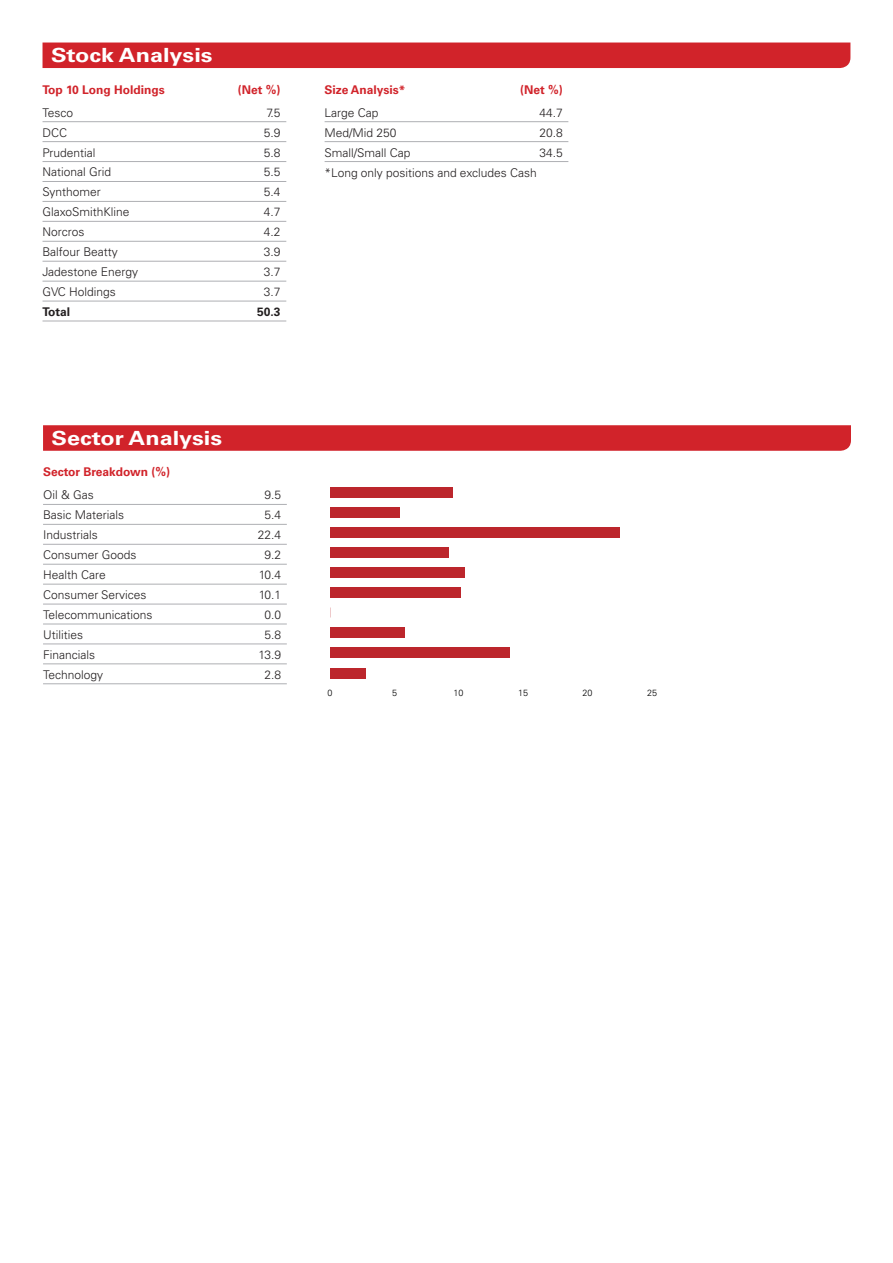
<style>
.page{position:relative;width:893px;height:1263px;background:#fff}
.page>*{position:absolute;margin:0;border:0;box-sizing:border-box;transform-origin:0 0}
.t1{font:700 19.5px "Univers LT Pro 65";color:#fff;scale:1.2 1}
.t2{font:700 19.5px "Univers LT Pro 65";color:#fff}
.t3{font:300 12px "Univers LT Pro 45";color:#231f20}
.t4{font:700 12px "Univers LT Pro 65";color:#d1232a}
.t5{font:700 12px "Univers LT Pro 65";color:#231f20}
.t6{font:300 9px "Univers";color:#000}
</style>
<div class="page">
<hr style="left:43px;top:121px;width:243px;height:1px;background:#aeafb3">
<hr style="left:43px;top:141px;width:243px;height:1px;background:#aeafb3">
<hr style="left:43px;top:161px;width:243px;height:1px;background:#aeafb3">
<hr style="left:43px;top:181px;width:243px;height:1px;background:#aeafb3">
<hr style="left:43px;top:201px;width:243px;height:1px;background:#aeafb3">
<hr style="left:43px;top:221px;width:243px;height:1px;background:#aeafb3">
<hr style="left:43px;top:241px;width:243px;height:1px;background:#aeafb3">
<hr style="left:43px;top:261px;width:243px;height:1px;background:#aeafb3">
<hr style="left:43px;top:281px;width:243px;height:1px;background:#aeafb3">
<hr style="left:43px;top:301px;width:243px;height:1px;background:#aeafb3">
<hr style="left:43px;top:321px;width:243px;height:1px;background:#aeafb3">
<hr style="left:325px;top:121px;width:243px;height:1px;background:#aeafb3">
<hr style="left:325px;top:141px;width:243px;height:1px;background:#aeafb3">
<hr style="left:325px;top:161px;width:243px;height:1px;background:#aeafb3">
<div style="left:43px;top:43px;width:807px;height:25px;background:#d1232a"></div>
<svg style="left:43px;top:425px;width:808px;height:26px;background:#d1272e"></svg>
<hr style="left:43px;top:504px;width:244px;height:1px;background:#aeafb3">
<hr style="left:43px;top:524px;width:244px;height:1px;background:#aeafb3">
<hr style="left:43px;top:544px;width:244px;height:1px;background:#aeafb3">
<hr style="left:43px;top:564px;width:244px;height:1px;background:#aeafb3">
<hr style="left:43px;top:584px;width:244px;height:1px;background:#aeafb3">
<hr style="left:43px;top:604px;width:244px;height:1px;background:#aeafb3">
<hr style="left:43px;top:624px;width:244px;height:1px;background:#aeafb3">
<hr style="left:43px;top:643px;width:244px;height:1px;background:#aeafb3">
<hr style="left:43px;top:663px;width:244px;height:1px;background:#aeafb3">
<hr style="left:43px;top:683px;width:244px;height:1px;background:#aeafb3">
<div style="left:330px;top:488px;width:123px;height:10px;background:#bc262c"></div>
<div style="left:330px;top:508px;width:69px;height:10px;background:#bc262c"></div>
<div style="left:330px;top:528px;width:289px;height:10px;background:#bc262c"></div>
<div style="left:330px;top:548px;width:119px;height:10px;background:#bc262c"></div>
<div style="left:330px;top:568px;width:134px;height:10px;background:#bc262c"></div>
<div style="left:330px;top:588px;width:131px;height:10px;background:#bc262c"></div>
<div style="left:330px;top:628px;width:75px;height:10px;background:#bc262c"></div>
<div style="left:330px;top:648px;width:179px;height:10px;background:#bc262c"></div>
<div style="left:330px;top:668px;width:36px;height:10px;background:#bc262c"></div>
<h1 class="t1" style="left:51px;top:44px;width:136px">Stock Analysis</h1>
<p class="t4" style="left:43px;top:82px;width:124px">Top 10 Long Holdings</p>
<p class="t4" style="left:238px;top:82px;width:44px">(Net %)</p>
<p class="t3" style="left:43px;top:105px;width:32px">Tesco</p>
<p class="t3" style="left:266px;top:105px;width:16px">7.5</p>
<p class="t3" style="left:43px;top:125px;width:26px">DCC</p>
<p class="t3" style="left:264px;top:125px;width:18px">5.9</p>
<p class="t3" style="left:43px;top:145px;width:54px">Prudential</p>
<p class="t3" style="left:264px;top:145px;width:18px">5.8</p>
<p class="t3" style="left:43px;top:165px;width:70px">National Grid</p>
<p class="t3" style="left:264px;top:165px;width:18px">5.5</p>
<p class="t3" style="left:43px;top:185px;width:60px">Synthomer</p>
<p class="t3" style="left:264px;top:185px;width:18px">5.4</p>
<p class="t3" style="left:43px;top:205px;width:89px">GlaxoSmithKline</p>
<p class="t3" style="left:264px;top:205px;width:18px">4.7</p>
<p class="t3" style="left:43px;top:225px;width:43px">Norcros</p>
<p class="t3" style="left:264px;top:225px;width:18px">4.2</p>
<p class="t3" style="left:43px;top:245px;width:77px">Balfour Beatty</p>
<p class="t3" style="left:264px;top:245px;width:18px">3.9</p>
<p class="t3" style="left:43px;top:265px;width:97px">Jadestone Energy</p>
<p class="t3" style="left:264px;top:265px;width:18px">3.7</p>
<p class="t3" style="left:43px;top:284px;width:75px">GVC Holdings</p>
<p class="t3" style="left:264px;top:284px;width:18px">3.7</p>
<p class="t5" style="left:43px;top:305px;width:29px">Total</p>
<p class="t5" style="left:257px;top:305px;width:25px">50.3</p>
<p class="t4" style="left:325px;top:82px;width:82px">Size Analysis*</p>
<p class="t4" style="left:520px;top:82px;width:44px">(Net %)</p>
<p class="t3" style="left:325px;top:105px;width:56px">Large Cap</p>
<p class="t3" style="left:539px;top:105px;width:25px">44.7</p>
<p class="t3" style="left:325px;top:125px;width:74px">Med/Mid 250</p>
<p class="t3" style="left:539px;top:125px;width:25px">20.8</p>
<p class="t3" style="left:325px;top:145px;width:88px">Small/Small Cap</p>
<p class="t3" style="left:539px;top:145px;width:25px">34.5</p>
<p class="t3" style="left:325px;top:165px;width:214px">*Long only positions and excludes Cash</p>
<h1 class="t2" style="left:43px;top:426px;width:64px">Title21</h1>
<h1 class="t1" style="left:52px;top:427px;width:144px">Sector Analysis</h1>
<p class="t4" style="left:43px;top:465px;width:129px">Sector Breakdown (%)</p>
<p class="t3" style="left:43px;top:488px;width:52px">Oil &amp; Gas</p>
<p class="t3" style="left:264px;top:488px;width:18px">9.5</p>
<p class="t3" style="left:43px;top:508px;width:83px">Basic Materials</p>
<p class="t3" style="left:264px;top:508px;width:18px">5.4</p>
<p class="t3" style="left:43px;top:528px;width:56px">Industrials</p>
<p class="t3" style="left:258px;top:528px;width:25px">22.4</p>
<p class="t3" style="left:43px;top:548px;width:95px">Consumer Goods</p>
<p class="t3" style="left:264px;top:548px;width:18px">9.2</p>
<p class="t3" style="left:43px;top:567px;width:64px">Health Care</p>
<p class="t3" style="left:259px;top:567px;width:24px">10.4</p>
<p class="t3" style="left:43px;top:587px;width:105px">Consumer Services</p>
<p class="t3" style="left:259px;top:587px;width:24px">10.1</p>
<p class="t3" style="left:43px;top:607px;width:111px">Telecommunications</p>
<p class="t3" style="left:264px;top:607px;width:18px">0.0</p>
<p class="t3" style="left:43px;top:627px;width:42px">Utilities</p>
<p class="t3" style="left:264px;top:627px;width:18px">5.8</p>
<p class="t3" style="left:43px;top:647px;width:54px">Financials</p>
<p class="t3" style="left:258px;top:647px;width:24px">13.9</p>
<p class="t3" style="left:43px;top:667px;width:61px">Technology</p>
<p class="t3" style="left:264px;top:667px;width:18px">2.8</p>
<p class="t6" style="left:327px;top:687px;width:7px">0</p>
<p class="t6" style="left:392px;top:687px;width:7px">5</p>
<p class="t6" style="left:453px;top:687px;width:12px">10</p>
<p class="t6" style="left:518px;top:687px;width:12px">15</p>
<p class="t6" style="left:582px;top:687px;width:12px">20</p>
<p class="t6" style="left:647px;top:687px;width:12px">25</p>
</div>
